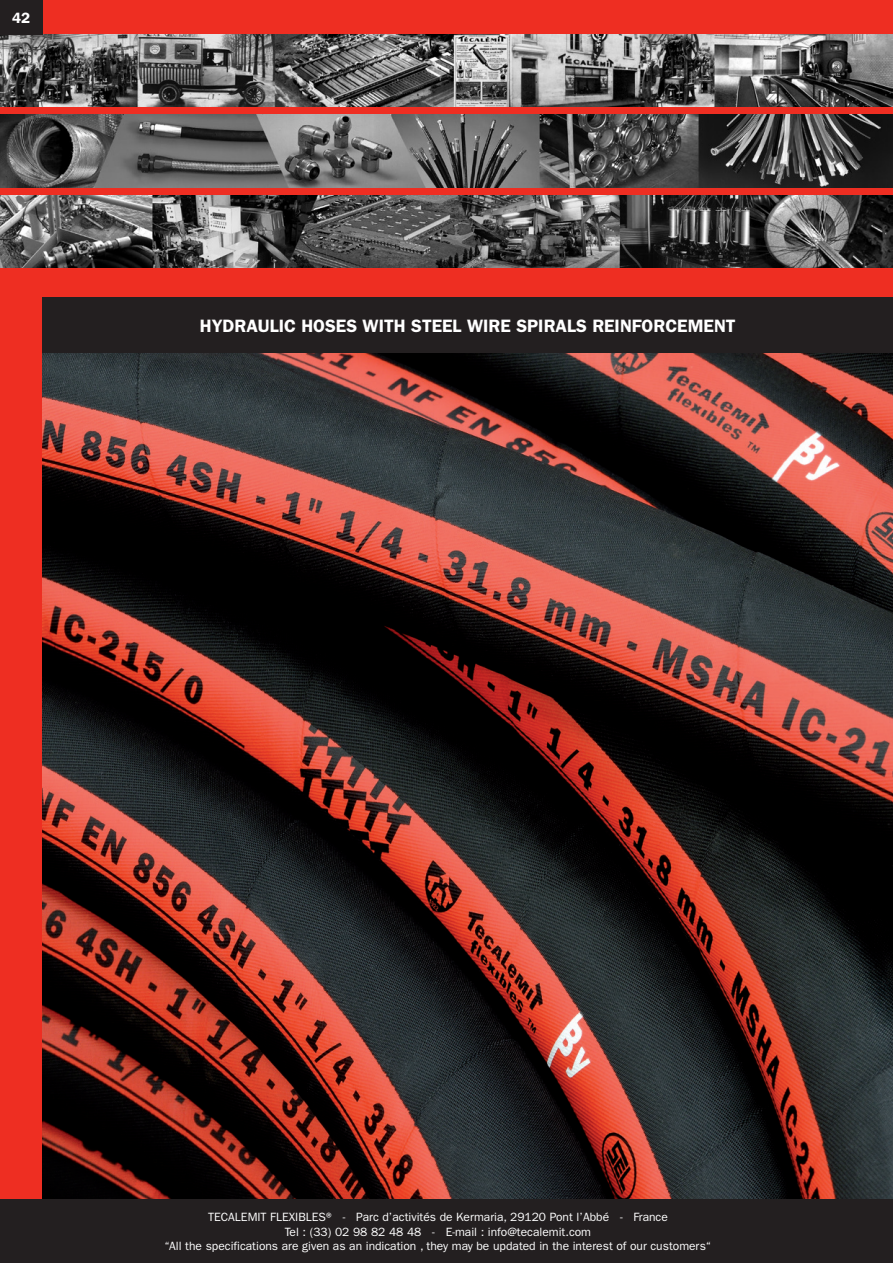
<style>
.page{position:relative;width:893px;height:1263px;background:#ee2e22}
.page>*{position:absolute;margin:0;border:0;box-sizing:border-box;transform-origin:0 0}
.t1{font:600 18px "Franklin Gothic";color:#fff}
.t2{font:600 15px "Franklin Gothic";color:#fff}
.t3{font:12px/14.4px "Franklin Gothic";color:#fff;text-align:center}
</style>
<div class="page">
<img style="left:0;top:34px;width:893px;height:72px">
<img style="left:0;top:115px;width:893px;height:72px">
<img style="left:0;top:196px;width:893px;height:72px">
<img style="left:43px;top:353px;width:850px;height:846px">
<div style="left:0;top:1199px;width:893px;height:64px;background:#231f20"></div>
<div style="left:0;top:0;width:43px;height:34px;background:#231f20"></div>
<div style="left:43px;top:298px;width:850px;height:55px;background:#231f20"></div>
<p class="t2" style="left:12px;top:9px;width:19px">42</p>
<p class="t1" style="left:200px;top:315px;width:537px">HYDRAULIC HOSES WITH STEEL WIRE SPIRALS REINFORCEMENT</p>
<p class="t3" style="left:165px;top:1210px;width:548px">TECALEMIT FLEXIBLES® - Parc d’activités de Kermaria, 29120 Pont l’Abbé - France<br>Tel : (33) 02 98 82 48 48 - E-mail : info@tecalemit.com<br>“All the specifications are given as an indication , they may be updated in the interest of our customers“</p>
</div>
